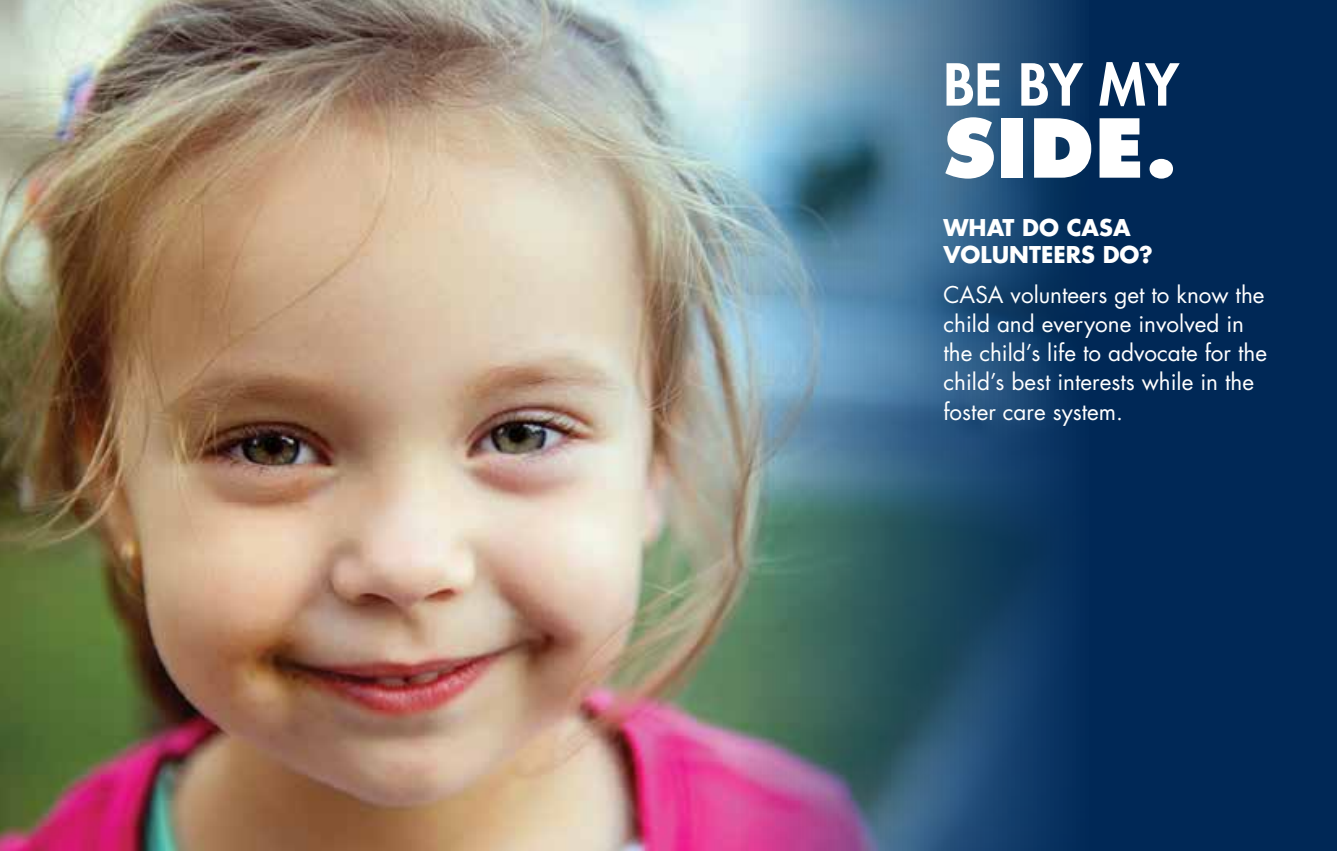
<style>
.page{position:relative;width:1337px;height:851px;background:#fff}
.page>*{position:absolute;margin:0;border:0;box-sizing:border-box;transform-origin:0 0}
.t1{font:800 78.75px "Futura";color:#fff}
.t2{font:800 56.25px "Futura";color:#fff}
.t3{font:22.5px/29.2px "Futura Std";color:#fff}
.t4{font:700 22.5px/27px "Futura";color:#fff}
</style>
<div class="page">
<div style="left:0;top:0;width:1336px;height:850px;background:#002856"></div>
<img style="left:0;top:0;width:1076px;height:850px">
<h2 class="t2" style="left:943px;top:47px;width:237px">BE BY MY</h2>
<h1 class="t1" style="left:943px;top:100px;width:236px">SIDE.</h1>
<p class="t4" style="left:943px;top:214px;width:211px">WHAT DO CASA<br>VOLUNTEERS DO?</p>
<p class="t3" style="left:943px;top:280px;width:325px">CASA volunteers get to know the child and everyone involved in the child’s life to advocate for the child’s best interests while in the foster care system.</p>
</div>
